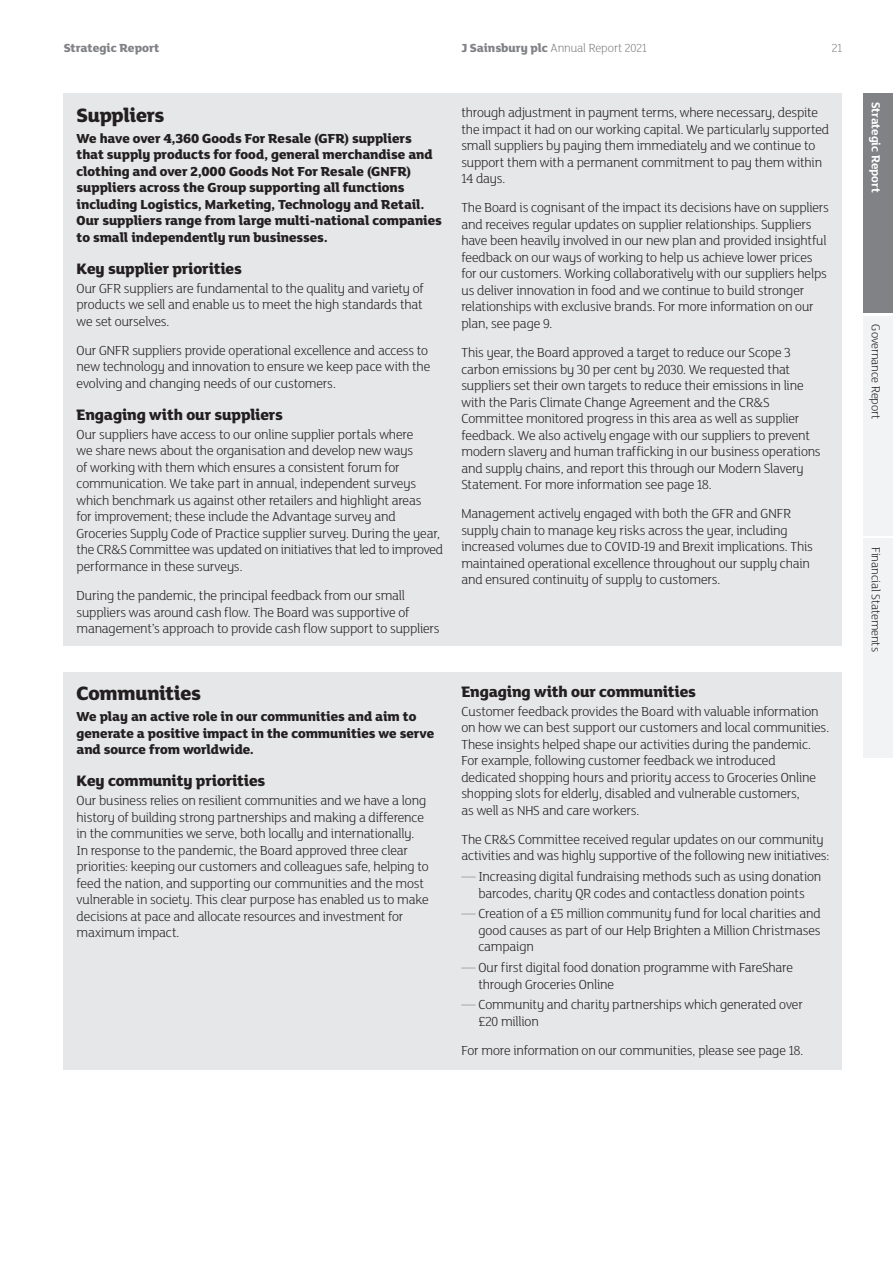
<style>
.page{position:relative;width:893px;height:1263px;background:#fff}
.page>*{position:absolute;margin:0;border:0;box-sizing:border-box;transform-origin:0 0}
._04_SR_Header_4{font:800 21px "Mary Ann";letter-spacing:-.015em;color:#231f20}
._05_SR_Header_5{font:800 16.5px "Mary Ann";letter-spacing:-.01em;color:#231f20}
._11_SR_Body_Txt___SA{font:300 14.25px/16.5px "Mary Ann";letter-spacing:-.01em;color:#231f20}
._11_SR_Body_Txt___SA-2{font:800 14.25px/16.5px "Mary Ann";letter-spacing:-.005em;color:#231f20}
._11a_SR_Body_Txt___S{font:300 14.25px/16.5px "Mary Ann";letter-spacing:-.01em;color:#231f20}
.t1{font:300 12.75px "Mary Ann";letter-spacing:-.005em;color:#231f20}
.t2{font:300 12.75px "Mary Ann";letter-spacing:-.005em;color:#808285}
.t3{font:800 12.75px "Mary Ann";color:#808285}
.t4{font:700 12.75px "Mary Ann";color:#fff}
.s1{font-weight:800}
.s2{color:#808285}
</style>
<div class="page">
<div style="left:64px;top:94px;width:778px;height:552px;background:#e6e7e9"></div>
<div style="left:64px;top:672px;width:778px;height:397px;background:#e6e7e9"></div>
<div style="left:863px;top:316px;width:30px;height:220px;background:#f2f3f4"></div>
<div style="left:863px;top:94px;width:30px;height:219px;background:#808285"></div>
<div style="left:863px;top:538px;width:30px;height:220px;background:#f2f3f4"></div>
<p class="t3" style="left:64px;top:39px;width:97px">Strategic Report</p>
<p class="t2" style="left:461px;top:40px;width:187px"><span class="s1">J Sainsbury plc</span> Annual Report 2021</p>
<p class="t2" style="left:832px;top:40px;width:12px">21</p>
<p class="_04_SR_Header_4" style="left:77px;top:100px;width:90px">Suppliers</p>
<p class="_11_SR_Body_Txt___SA-2" style="left:77px;top:129px;width:367px">We have over 4,360 Goods For Resale (GFR) suppliers that supply products for food, general merchandise and clothing and over 2,000 Goods Not For Resale (GNFR) suppliers across the Group supporting all functions including Logistics, Marketing, Technology and Retail.<br>Our suppliers range from large multi-national companies to small independently run businesses.</p>
<p class="_05_SR_Header_5" style="left:77px;top:257px;width:167px">Key supplier priorities</p>
<p class="_11_SR_Body_Txt___SA" style="left:77px;top:280px;width:349px;text-align:justify">Our GFR suppliers are fundamental to the quality and variety of products we sell and enable us to meet the high standards that we set ourselves.</p>
<p class="_11_SR_Body_Txt___SA" style="left:77px;top:342px;width:355px">Our GNFR suppliers provide operational excellence and access to new technology and innovation to ensure we keep pace with the evolving and changing needs of our customers.</p>
<p class="_05_SR_Header_5" style="left:77px;top:403px;width:208px">Engaging with our suppliers</p>
<p class="_11_SR_Body_Txt___SA" style="left:77px;top:426px;width:368px">Our suppliers have access to our online supplier portals where<br>we share news about the organisation and develop new ways<br>of working with them which ensures a consistent forum for communication. We take part in annual, independent surveys which benchmark us against other retailers and highlight areas<br>for improvement; these include the Advantage survey and Groceries Supply Code of Practice supplier survey. During the year, the CR&amp;S Committee was updated on initiatives that led to improved performance in these surveys.</p>
<p class="_11_SR_Body_Txt___SA" style="left:77px;top:587px;width:365px">During the pandemic, the principal feedback from our small suppliers was around cash flow. The Board was supportive of management’s approach to provide cash flow support to suppliers</p>
<p class="_11_SR_Body_Txt___SA" style="left:461px;top:104px;width:369px">through adjustment in payment terms, where necessary, despite the impact it had on our working capital. We particularly supported small suppliers by paying them immediately and we continue to support them with a permanent commitment to pay them within 14 days.</p>
<p class="_11_SR_Body_Txt___SA" style="left:461px;top:199px;width:369px">The Board is cognisant of the impact its decisions have on suppliers and receives regular updates on supplier relationships. Suppliers have been heavily involved in our new plan and provided insightful feedback on our ways of working to help us achieve lower prices for our customers. Working collaboratively with our suppliers helps us deliver innovation in food and we continue to build stronger relationships with exclusive brands. For more information on our plan, see page 9.</p>
<p class="_11_SR_Body_Txt___SA" style="left:461px;top:344px;width:361px">This year, the Board approved a target to reduce our Scope 3 carbon emissions by 30 per cent by 2030. We requested that suppliers set their own targets to reduce their emissions in line with the Paris Climate Change Agreement and the CR&amp;S Committee monitored progress in this area as well as supplier feedback. We also actively engage with our suppliers to prevent modern slavery and human trafficking in our business operations and supply chains, and report this through our Modern Slavery Statement. For more information see page 18.</p>
<p class="_11_SR_Body_Txt___SA" style="left:461px;top:505px;width:353px">Management actively engaged with both the GFR and GNFR supply chain to manage key risks across the year, including increased volumes due to COVID-19 and Brexit implications. This maintained operational excellence throughout our supply chain and ensured continuity of supply to customers.</p>
<p class="_04_SR_Header_4" style="left:77px;top:678px;width:126px">Communities</p>
<p class="_11_SR_Body_Txt___SA-2" style="left:77px;top:707px;width:359px">We play an active role in our communities and aim to generate a positive impact in the communities we serve and source from worldwide.</p>
<p class="_05_SR_Header_5" style="left:77px;top:769px;width:190px">Key community priorities</p>
<p class="_11_SR_Body_Txt___SA" style="left:77px;top:792px;width:354px">Our business relies on resilient communities and we have a long history of building strong partnerships and making a difference in the communities we serve, both locally and internationally.<br>In response to the pandemic, the Board approved three clear priorities: keeping our customers and colleagues safe, helping to feed the nation, and supporting our communities and the most vulnerable in society. This clear purpose has enabled us to make decisions at pace and allocate resources and investment for maximum impact.</p>
<p class="_05_SR_Header_5" style="left:461px;top:680px;width:236px">Engaging with our communities</p>
<p class="_11_SR_Body_Txt___SA" style="left:461px;top:702px;width:369px">Customer feedback provides the Board with valuable information on how we can best support our customers and local communities.<br>These insights helped shape our activities during the pandemic.<br>For example, following customer feedback we introduced dedicated shopping hours and priority access to Groceries Online shopping slots for elderly, disabled and vulnerable customers,<br>as well as NHS and care workers.</p>
<p class="_11a_SR_Body_Txt___S" style="left:461px;top:831px;width:369px">The CR&amp;S Committee received regular updates on our community activities and was highly supportive of the following new initiatives:</p>
<p class="_11_SR_Body_Txt___SA" style="left:461px;top:868px;width:361px;text-align:center"><span class="s2">—</span> Increasing digital fundraising methods such as using donation barcodes, charity QR codes and contactless donation points</p>
<p class="_11_SR_Body_Txt___SA" style="left:478px;top:905px;width:344px;text-align:justify;text-indent:-17px"><span class="s2">—</span> Creation of a £5 million community fund for local charities and good causes as part of our Help Brighten a Million Christmases campaign</p>
<p class="_11_SR_Body_Txt___SA" style="left:478px;top:959px;width:316px;text-indent:-17px"><span class="s2">—</span> Our first digital food donation programme with FareShare through Groceries Online</p>
<p class="_11_SR_Body_Txt___SA" style="left:478px;top:996px;width:326px;text-indent:-17px"><span class="s2">—</span> Community and charity partnerships which generated over £20 million</p>
<p class="_11_SR_Body_Txt___SA" style="left:461px;top:1042px;width:343px">For more information on our communities, please see page 18.</p>
<p class="t4" style="left:885px;top:102px;width:92px;rotate:90deg">Strategic Report</p>
<p class="t1" style="left:884px;top:324px;width:96px;rotate:90deg">Governance Report</p>
<p class="t1" style="left:884px;top:547px;width:106px;rotate:90deg">Financial Statements</p>
</div>
